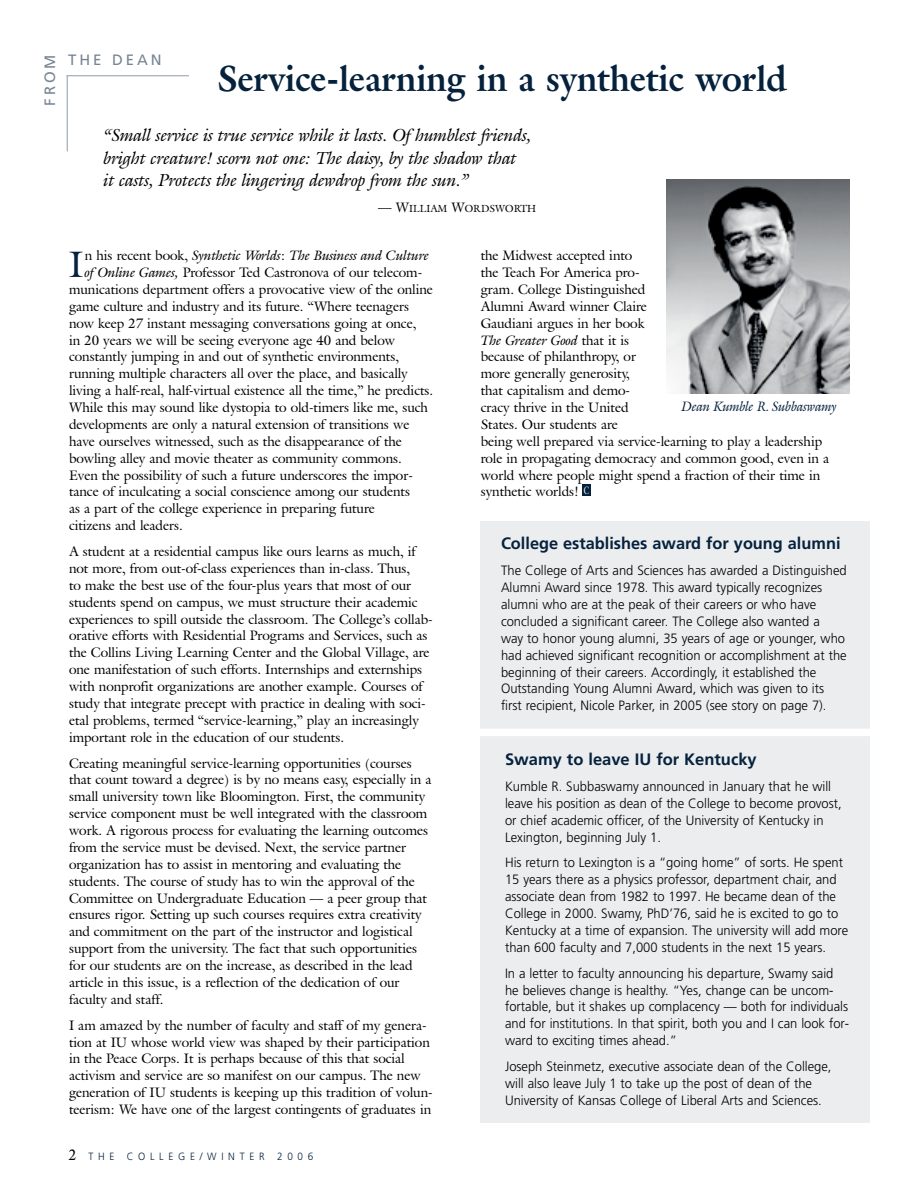
<style>
.page{position:relative;width:918px;height:1188px;background:#fff}
.page>*{position:absolute;margin:0;border:0;box-sizing:border-box;transform-origin:0 0}
.t1{font:36.3px "Galliard IT Cby BT";color:#05213c}
.t2{font:700 36px "Galliard IT Cby BT";color:#05213c;scale:.95 1}
.t3{font:italic 17.25px/22.5px "Galliard IT Cby BT";color:#000}
.t4{font:700 16.5px "Frutiger";color:#05213c}
.t5{font:15px "Frutiger";letter-spacing:.195em;color:#768594}
.t6{font:13.5px/16.8px "Galliard IT Cby BT";color:#000}
.t7{font:300 13.5px/16.8px "Frutiger";color:#000;scale:.96 1}
.t8{font:italic 13.5px "Galliard IT Cby BT";color:#000}
.t9{font:italic 13.5px "Galliard IT Cby BT";color:#05213c;scale:.95 1}
.t10{font:300 10.5px "Frutiger";letter-spacing:.47em;color:#05213c;scale:.95 1}
.t11{font:10.5px "Galliard IT Cby BT";color:#fff;scale:.7 1}
.t12{font:10.2px "Galliard IT Cby BT";color:#000}
.s1{font-size:13.5px}
.s2{font-style:normal}
.s3{font-style:italic}
.s4{font-family:"Galliard IT Cby BT";font-weight:400;font-size:15px;color:#000}
</style>
<div class="page">
<div style="left:481px;top:521px;width:389px;height:602px;background:#ebedef"></div>
<img style="left:666px;top:180px;width:183px;height:214px">
<div style="left:582px;top:484px;width:9px;height:12px;background:#05213c"></div>
<div style="left:467px;top:729px;width:411px;height:7px;background:#fff"></div>
<hr style="left:67px;top:75px;width:1px;height:76px;background:#9ba6b1">
<hr style="left:66px;top:75px;width:123px;height:1px;background:#9ba6b1">
<p class="t5" style="left:44px;top:106px;width:53px;rotate:-90deg">FROM</p>
<p class="t5" style="left:68px;top:53px;width:95px">THE DEAN</p>
<h2 class="t2" style="left:218px;top:65px;width:601px">Service-learning in a synthetic world</h2>
<p class="t3" style="left:104px;top:126px;width:429px">“Small service is true service while it lasts. Of humblest friends, bright creature! scorn not one: The daisy, by the shadow that<br>it casts, Protects the lingering dewdrop from the sun.”</p>
<p class="t12" style="left:378px;top:205px;width:160px"><span class="s1">— W</span>ILLIAM <span class="s1">W</span>ORDSWORTH</p>
<h1 class="t1" style="left:69px;top:250px;width:16px">I</h1>
<p class="t8" style="left:85px;top:250px;width:346px"><span class="s2">n his recent book,</span> Synthetic Worlds<span class="s2">:</span> The Business and Culture</p>
<p class="t6" style="left:85px;top:266px;width:339px"><span class="s3">of Online Games,</span> Professor Ted Castronova of our telecom-</p>
<p class="t6" style="left:69px;top:282px;width:365px">munications department offers a provocative view of the online</p>
<p class="t6" style="left:69px;top:299px;width:342px">game culture and industry and its future. “Where teenagers</p>
<p class="t6" style="left:69px;top:316px;width:349px">now keep 27 instant messaging conversations going at once,</p>
<p class="t6" style="left:69px;top:333px;width:328px">in 20 years we will be seeing everyone age 40 and below</p>
<p class="t6" style="left:69px;top:350px;width:332px">constantly jumping in and out of synthetic environments,</p>
<p class="t6" style="left:69px;top:367px;width:340px">running multiple characters all over the place, and basically</p>
<p class="t6" style="left:69px;top:384px;width:366px">living a half-real, half-virtual existence all the time,” he predicts.</p>
<p class="t6" style="left:69px;top:401px;width:360px">While this may sound like dystopia to old-timers like me, such</p>
<p class="t6" style="left:69px;top:417px;width:342px">developments are only a natural extension of transitions we</p>
<p class="t6" style="left:69px;top:434px;width:334px">have ourselves witnessed, such as the disappearance of the</p>
<p class="t6" style="left:69px;top:451px;width:334px">bowling alley and movie theater as community commons.</p>
<p class="t6" style="left:69px;top:468px;width:345px">Even the possibility of such a future underscores the impor-</p>
<p class="t6" style="left:69px;top:485px;width:343px">tance of inculcating a social conscience among our students</p>
<p class="t6" style="left:69px;top:502px;width:307px">as a part of the college experience in preparing future</p>
<p class="t6" style="left:69px;top:519px;width:115px">citizens and leaders.</p>
<p class="t6" style="left:69px;top:545px;width:365px">A student at a residential campus like ours learns as much, if not more, from out-of-class experiences than in-class. Thus,<br>to make the best use of the four-plus years that most of our students spend on campus, we must structure their academic experiences to spill outside the classroom. The College’s collab&shy;orative efforts with Residential Programs and Services, such as the Collins Living Learning Center and the Global Village, are one manifestation of such efforts. Internships and externships with nonprofit organizations are another example. Courses of study that integrate precept with practice in dealing with soci&shy;etal problems, termed “service-learning,” play an increasingly important role in the education of our students.</p>
<p class="t6" style="left:69px;top:756px;width:364px">Creating meaningful service-learning opportunities (courses that count toward a degree) is by no means easy, especially in a small university town like Bloomington. First, the community service component must be well integrated with the classroom work. A rigorous process for evaluating the learning outcomes from the service must be devised. Next, the service partner organization has to assist in mentoring and evaluating the students. The course of study has to win the approval of the Committee on Undergraduate Education — a peer group that ensures rigor. Setting up such courses requires extra creativity and commitment on the part of the instructor and logistical support from the university. The fact that such opportunities for our students are on the increase, as described in the lead article in this issue, is a reflection of the dedication of our faculty and staff.</p>
<p class="t6" style="left:69px;top:1018px;width:365px">I am amazed by the number of faculty and staff of my genera&shy;tion at IU whose world view was shaped by their participation in the Peace Corps. It is perhaps because of this that social activism and service are so manifest on our campus. The new generation of IU students is keeping up this tradition of volun&shy;teerism: We have one of the largest contingents of graduates in</p>
<p class="t10" style="left:68px;top:1152px;width:259px"><span class="s4">2</span> THE COLLEGE/WINTER 2006</p>
<p class="t6" style="left:481px;top:249px;width:350px">the Midwest accepted into<br>the Teach For America pro-<br>gram. College Distinguished<br>Alumni Award winner Claire<br>Gaudiani argues in her book<br><span class="s3">The Greater Good</span> that it is<br>because of philanthropy, or<br>more generally generosity,<br>that capitalism and demo-<br>cracy thrive in the United<br>States. Our students are<br>being well prepared via service-learning to play a leadership role in propagating democracy and common good, even in a world where people might spend a fraction of their time in synthetic worlds!</p>
<p class="t9" style="left:682px;top:401px;width:165px">Dean Kumble R. Subbaswamy</p>
<p class="t11" style="left:584px;top:486px;width:9px">C</p>
<p class="t4" style="left:501px;top:537px;width:341px">College establishes award for young alumni</p>
<p class="t7" style="left:501px;top:563px;width:362px">The College of Arts and Sciences has awarded a Distinguished Alumni Award since 1978. This award typically recognizes alumni who are at the peak of their careers or who have concluded a significant career. The College also wanted a<br>way to honor young alumni, 35 years of age or younger, who had achieved significant recognition or accomplishment at the beginning of their careers. Accordingly, it established the Outstanding Young Alumni Award, which was given to its first recipient, Nicole Parker, in 2005 (see story on page 7).</p>
<p class="t4" style="left:505px;top:753px;width:253px">Swamy to leave IU for Kentucky</p>
<p class="t7" style="left:505px;top:779px;width:352px">Kumble R. Subbaswamy announced in January that he will leave his position as dean of the College to become provost, or chief academic officer, of the University of Kentucky in Lexington, beginning July 1.</p>
<p class="t7" style="left:505px;top:855px;width:359px">His return to Lexington is a “going home” of sorts. He spent 15 years there as a physics professor, department chair, and associate dean from 1982 to 1997. He became dean of the College in 2000. Swamy, PhD’76, said he is excited to go to Kentucky at a time of expansion. The university will add more than 600 faculty and 7,000 students in the next 15 years.</p>
<p class="t7" style="left:505px;top:966px;width:360px">In a letter to faculty announcing his departure, Swamy said he believes change is healthy. “Yes, change can be uncom&shy;fortable, but it shakes up complacency — both for individuals and for institutions. In that spirit, both you and I can look for&shy;ward to exciting times ahead.”</p>
<p class="t7" style="left:505px;top:1059px;width:342px">Joseph Steinmetz, executive associate dean of the College, will also leave July 1 to take up the post of dean of the<br>University of Kansas College of Liberal Arts and Sciences.</p>
</div>
